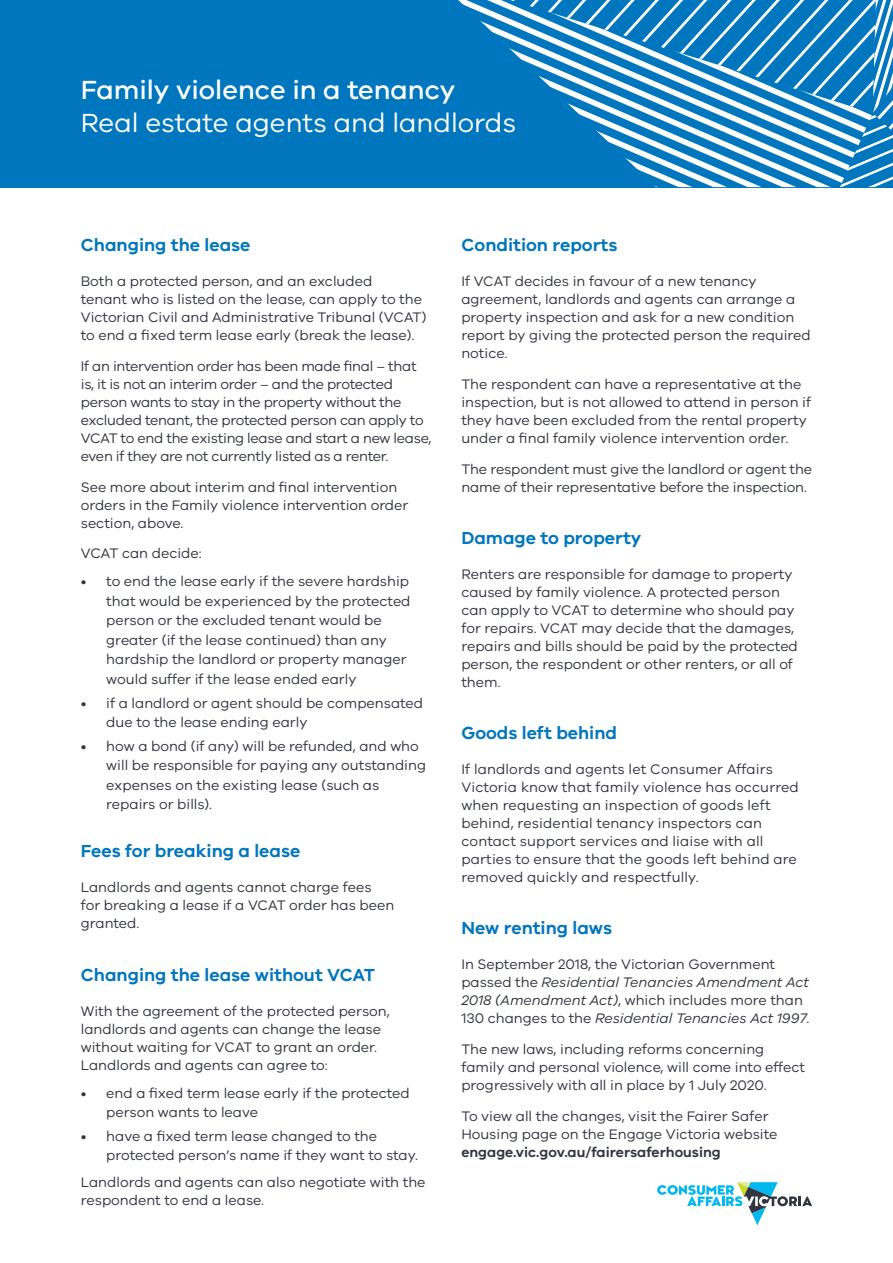
<style>
.page{position:relative;width:893px;height:1263px;background:#fff}
.page>*{position:absolute;margin:0;border:0;box-sizing:border-box;transform-origin:0 0}
.t1{font:27px/32.4px "VIC";color:#fff}
.Subheading{font:600 18px "VIC";color:#0076be}
.Body{font:14.25px/18px "VIC";color:#323640}
.Bullet_points{font:14.25px/19.5px "VIC";color:#323640}
.Body-2{font:14.25px/18px "VIC";letter-spacing:-.02em;color:#323640}
.s1{font-weight:500}
.s2{font-style:italic}
.s3{font-weight:600}
</style>
<div class="page">
<div style="left:0;top:0;width:893px;height:187px;background:#0076be"></div>
<svg style="left:458px;top:0;width:52px;height:49px"></svg>
<svg style="left:510px;top:0;width:383px;height:187px"></svg>
<svg style="left:657px;top:1182px;width:155px;height:43px"></svg>
<p class="t1" style="left:81px;top:73px;width:437px"><span class="s1">Family violence in a tenancy<br></span>Real estate agents and landlords</p>
<p class="Subheading" style="left:81px;top:234px;width:171px">Changing the lease</p>
<p class="Body" style="left:81px;top:272px;width:347px">Both a protected person, and an excluded<br>tenant who is listed on the lease, can apply to the Victorian Civil and Administrative Tribunal (VCAT) to end a fixed term lease early (break the lease).</p>
<p class="Body-2" style="left:81px;top:357px;width:352px">If an intervention order has been made final – that is, it is not an interim order – and the protected person wants to stay in the property without the excluded tenant, the protected person can apply to VCAT to end the existing lease and start a new lease, even if they are not currently listed as a renter.</p>
<p class="Body" style="left:81px;top:477px;width:329px">See more about interim and final intervention orders in the Family violence intervention order section, above.</p>
<p class="Body" style="left:81px;top:544px;width:122px">VCAT can decide:</p>
<p class="Bullet_points" style="left:106px;top:571px;width:306px;text-indent:-26px">• to end the lease early if the severe hardship that would be experienced by the protected person or the excluded tenant would be greater (if the lease continued) than any hardship the landlord or property manager would suffer if the lease ended early</p>
<p class="Bullet_points" style="left:106px;top:693px;width:318px;text-indent:-26px">• if a landlord or agent should be compensated due to the lease ending early</p>
<p class="Bullet_points" style="left:106px;top:736px;width:321px;text-indent:-26px">• how a bond (if any) will be refunded, and who will be responsible for paying any outstanding expenses on the existing lease (such as repairs or bills).</p>
<p class="Subheading" style="left:81px;top:840px;width:221px">Fees for breaking a lease</p>
<p class="Body" style="left:81px;top:878px;width:315px">Landlords and agents cannot charge fees for breaking a lease if a VCAT order has been granted.</p>
<p class="Subheading" style="left:81px;top:964px;width:296px">Changing the lease without VCAT</p>
<p class="Body" style="left:81px;top:1001px;width:310px">With the agreement of the protected person, landlords and agents can change the lease without waiting for VCAT to grant an order.<br>Landlords and agents can agree to:</p>
<p class="Bullet_points" style="left:106px;top:1083px;width:305px;text-indent:-26px">• end a fixed term lease early if the protected person wants to leave</p>
<p class="Bullet_points" style="left:106px;top:1126px;width:313px;text-indent:-26px">• have a fixed term lease changed to the protected person’s name if they want to stay.</p>
<p class="Body" style="left:81px;top:1173px;width:346px">Landlords and agents can also negotiate with the respondent to end a lease.</p>
<p class="Subheading" style="left:461px;top:234px;width:158px">Condition reports</p>
<p class="Body" style="left:461px;top:272px;width:351px">If VCAT decides in favour of a new tenancy agreement, landlords and agents can arrange a property inspection and ask for a new condition report by giving the protected person the required notice.</p>
<p class="Body" style="left:461px;top:375px;width:351px">The respondent can have a representative at the inspection, but is not allowed to attend in person if they have been excluded from the rental property under a final family violence intervention order.</p>
<p class="Body" style="left:461px;top:459px;width:352px">The respondent must give the landlord or agent the name of their representative before the inspection.</p>
<p class="Subheading" style="left:461px;top:527px;width:182px">Damage to property</p>
<p class="Body" style="left:461px;top:565px;width:338px">Renters are responsible for damage to property caused by family violence. A protected person can apply to VCAT to determine who should pay for repairs. VCAT may decide that the damages, repairs and bills should be paid by the protected person, the respondent or other renters, or all of them.</p>
<p class="Subheading" style="left:461px;top:722px;width:157px">Goods left behind</p>
<p class="Body" style="left:461px;top:760px;width:339px">If landlords and agents let Consumer Affairs Victoria know that family violence has occurred when requesting an inspection of goods left behind, residential tenancy inspectors can contact support services and liaise with all parties to ensure that the goods left behind are removed quickly and respectfully.</p>
<p class="Subheading" style="left:461px;top:917px;width:152px">New renting laws</p>
<p class="Body" style="left:461px;top:955px;width:350px">In September 2018, the Victorian Government passed the <span class="s2">Residential Tenancies Amendment Act 2018 (Amendment Act)</span>, which includes more than 130 changes to the <span class="s2">Residential Tenancies Act 1997</span>.</p>
<p class="Body" style="left:461px;top:1040px;width:345px">The new laws, including reforms concerning family and personal violence, will come into effect progressively with all in place by 1 July 2020.</p>
<p class="Body" style="left:461px;top:1107px;width:318px">To view all the changes, visit the Fairer Safer<br>Housing page on the Engage Victoria website <span class="s3">engage.vic.gov.au/fairersaferhousing</span></p>
</div>
